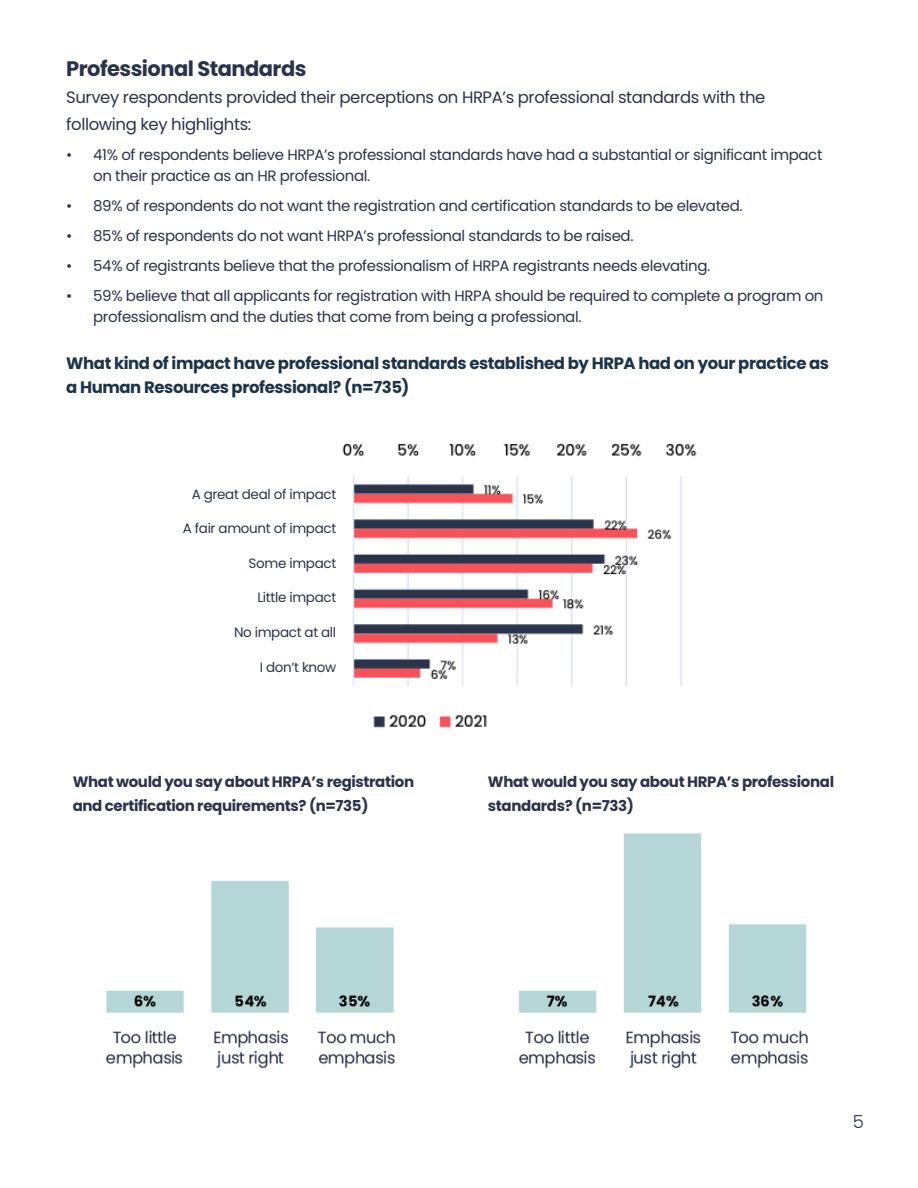
<style>
.page{position:relative;width:918px;height:1188px;background:#fff}
.page>*{position:absolute;margin:0;border:0;box-sizing:border-box;transform-origin:0 0}
.list_heading{font:700 21px "Poppins";letter-spacing:-.025em;color:#29334a}
.t1{font:300 18px "Poppins";color:#29334a}
.list_heading-2{font:700 16.5px/24px "Poppins";letter-spacing:-.025em;color:#1b344a}
.list_heading-3{font:16.5px/27px "Poppins";letter-spacing:-.025em;color:#29334a}
.t2{font:15px/21px "Poppins";letter-spacing:-.025em;color:#29334a}
.list_heading-4{font:700 15px/24px "Poppins";letter-spacing:-.025em;color:#29334a}
.list_heading-5{font:13.5px "Poppins";letter-spacing:-.025em;color:#29334a}
</style>
<div class="page">
<img style="left:342px;top:443px;width:355px;height:285px">
<img style="left:105px;top:880px;width:290px;height:189px">
<img style="left:518px;top:833px;width:290px;height:236px">
<p class="list_heading" style="left:66px;top:57px;width:242px">Professional Standards</p>
<p class="list_heading-3" style="left:66px;top:84px;width:701px">Survey respondents provided their perceptions on HRPA’s professional standards with the following key highlights:</p>
<p class="t2" style="left:93px;top:144px;width:731px;text-indent:-27px">• 41% of respondents believe HRPA’s professional standards have had a substantial or significant impact on their practice as an HR professional.</p>
<p class="t2" style="left:66px;top:195px;width:678px">• 89% of respondents do not want the registration and certification standards to be elevated.</p>
<p class="t2" style="left:66px;top:225px;width:569px">• 85% of respondents do not want HRPA’s professional standards to be raised.</p>
<p class="t2" style="left:66px;top:255px;width:646px">• 54% of registrants believe that the professionalism of HRPA registrants needs elevating.</p>
<p class="t2" style="left:93px;top:285px;width:732px;text-indent:-27px">• 59% believe that all applicants for registration with HRPA should be required to complete a program on professionalism and the duties that come from being a professional.</p>
<p class="list_heading-2" style="left:66px;top:351px;width:764px">What kind of impact have professional standards established by HRPA had on your practice as a Human Resources professional? (n=735)</p>
<p class="list_heading-5" style="left:192px;top:486px;width:146px">A great deal of impact</p>
<p class="list_heading-5" style="left:183px;top:521px;width:155px">A fair amount of impact</p>
<p class="list_heading-5" style="left:249px;top:555px;width:89px">Some impact</p>
<p class="list_heading-5" style="left:257px;top:590px;width:80px">Little impact</p>
<p class="list_heading-5" style="left:234px;top:624px;width:104px">No impact at all</p>
<p class="list_heading-5" style="left:260px;top:659px;width:78px">I don’t know</p>
<p class="list_heading-4" style="left:73px;top:770px;width:343px">What would you say about HRPA’s registration and certification requirements? (n=735)</p>
<p class="list_heading-4" style="left:488px;top:770px;width:348px">What would you say about HRPA’s professional standards? (n=733)</p>
<p class="t1" style="left:853px;top:1111px;width:13px">5</p>
</div>
